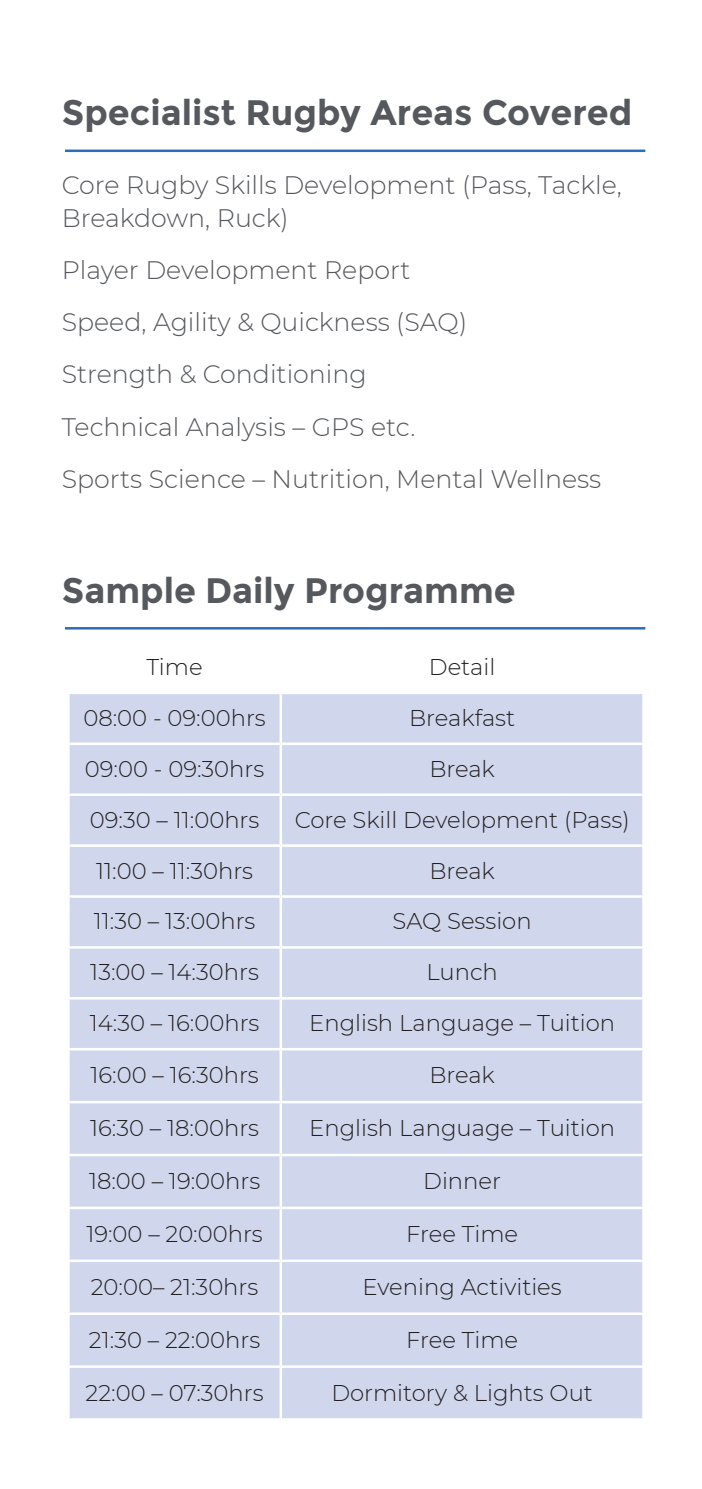
<style>
.page{position:relative;width:702px;height:1489px;background:#fff}
.page>*{position:absolute;margin:0;border:0;box-sizing:border-box;transform-origin:0 0}
.t1{font:700 35.25px "Montserrat";color:#55585c}
.t2{font:300 25.25px/52.2px "Montserrat";color:#55585c}
.t3{font:300 22.75px "Montserrat";color:#231f20}
</style>
<div class="page">
<hr style="left:65px;top:149px;width:580px;height:3px;background:#2c6fb8">
<div style="left:70px;top:694px;width:572px;height:724px;background:#d0d7ed"></div>
<hr style="left:279px;top:694px;width:3px;height:48px;background:#fff">
<hr style="left:67px;top:742px;width:214px;height:3px;background:#fff">
<hr style="left:281px;top:742px;width:363px;height:3px;background:#fff">
<hr style="left:279px;top:745px;width:3px;height:48px;background:#fff">
<hr style="left:67px;top:793px;width:214px;height:3px;background:#fff">
<hr style="left:281px;top:793px;width:363px;height:3px;background:#fff">
<hr style="left:279px;top:796px;width:3px;height:48px;background:#fff">
<hr style="left:67px;top:844px;width:214px;height:2px;background:#fff">
<hr style="left:281px;top:844px;width:363px;height:2px;background:#fff">
<hr style="left:279px;top:846px;width:3px;height:49px;background:#fff">
<hr style="left:67px;top:895px;width:214px;height:2px;background:#fff">
<hr style="left:281px;top:895px;width:363px;height:2px;background:#fff">
<hr style="left:279px;top:897px;width:3px;height:49px;background:#fff">
<hr style="left:67px;top:946px;width:214px;height:2px;background:#fff">
<hr style="left:281px;top:946px;width:363px;height:2px;background:#fff">
<hr style="left:279px;top:948px;width:3px;height:49px;background:#fff">
<hr style="left:67px;top:997px;width:214px;height:2px;background:#fff">
<hr style="left:281px;top:997px;width:363px;height:2px;background:#fff">
<hr style="left:279px;top:999px;width:3px;height:48px;background:#fff">
<hr style="left:67px;top:1047px;width:214px;height:3px;background:#fff">
<hr style="left:281px;top:1047px;width:363px;height:3px;background:#fff">
<hr style="left:279px;top:1050px;width:3px;height:50px;background:#fff">
<hr style="left:67px;top:1100px;width:214px;height:3px;background:#fff">
<hr style="left:281px;top:1100px;width:363px;height:3px;background:#fff">
<hr style="left:279px;top:1103px;width:3px;height:50px;background:#fff">
<hr style="left:67px;top:1153px;width:214px;height:3px;background:#fff">
<hr style="left:281px;top:1153px;width:363px;height:3px;background:#fff">
<hr style="left:279px;top:1156px;width:3px;height:50px;background:#fff">
<hr style="left:67px;top:1206px;width:214px;height:3px;background:#fff">
<hr style="left:281px;top:1206px;width:363px;height:3px;background:#fff">
<hr style="left:279px;top:1209px;width:3px;height:50px;background:#fff">
<hr style="left:67px;top:1259px;width:214px;height:2px;background:#fff">
<hr style="left:281px;top:1259px;width:363px;height:2px;background:#fff">
<hr style="left:279px;top:1261px;width:3px;height:51px;background:#fff">
<hr style="left:67px;top:1312px;width:214px;height:2px;background:#fff">
<hr style="left:281px;top:1312px;width:363px;height:2px;background:#fff">
<hr style="left:279px;top:1314px;width:3px;height:51px;background:#fff">
<hr style="left:67px;top:1365px;width:214px;height:2px;background:#fff">
<hr style="left:281px;top:1365px;width:363px;height:2px;background:#fff">
<hr style="left:279px;top:1367px;width:3px;height:51px;background:#fff">
<hr style="left:65px;top:627px;width:580px;height:2px;background:#2c6fb8">
<p class="t1" style="left:62px;top:92px;width:572px">Specialist Rugby Areas Covered</p>
<p class="t2" style="left:62px;top:168px;width:561px;line-height:32.8px">Core Rugby Skills Development (Pass, Tackle,<br>Breakdown, Ruck)</p>
<p class="t2" style="left:62px;top:243px;width:541px">Player Development Report<br>Speed, Agility &amp; Quickness (SAQ)<br>Strength &amp; Conditioning<br>Technical Analysis – GPS etc.<br>Sports Science – Nutrition, Mental Wellness</p>
<p class="t1" style="left:62px;top:569px;width:455px">Sample Daily Programme</p>
<p class="t3" style="left:146px;top:651px;width:58px">Time</p>
<p class="t3" style="left:429px;top:651px;width:68px">Detail</p>
<p class="t3" style="left:83px;top:702px;width:184px">08:00 - 09:00hrs</p>
<p class="t3" style="left:409px;top:702px;width:107px">Breakfast</p>
<p class="t3" style="left:85px;top:753px;width:181px">09:00 - 09:30hrs</p>
<p class="t3" style="left:429px;top:753px;width:67px">Break</p>
<p class="t3" style="left:90px;top:804px;width:171px">09:30 – 11:00hrs</p>
<p class="t3" style="left:295px;top:804px;width:336px">Core Skill Development (Pass)</p>
<p class="t3" style="left:96px;top:855px;width:158px">11:00 – 11:30hrs</p>
<p class="t3" style="left:429px;top:855px;width:67px">Break</p>
<p class="t3" style="left:94px;top:905px;width:163px">11:30 – 13:00hrs</p>
<p class="t3" style="left:392px;top:905px;width:141px">SAQ Session</p>
<p class="t3" style="left:90px;top:956px;width:170px">13:00 – 14:30hrs</p>
<p class="t3" style="left:426px;top:956px;width:73px">Lunch</p>
<p class="t3" style="left:90px;top:1007px;width:171px">14:30 – 16:00hrs</p>
<p class="t3" style="left:309px;top:1007px;width:307px">English Language – Tuition</p>
<p class="t3" style="left:90px;top:1059px;width:170px">16:00 – 16:30hrs</p>
<p class="t3" style="left:429px;top:1059px;width:67px">Break</p>
<p class="t3" style="left:90px;top:1112px;width:170px">16:30 – 18:00hrs</p>
<p class="t3" style="left:309px;top:1112px;width:307px">English Language – Tuition</p>
<p class="t3" style="left:89px;top:1165px;width:173px">18:00 – 19:00hrs</p>
<p class="t3" style="left:423px;top:1165px;width:79px">Dinner</p>
<p class="t3" style="left:86px;top:1218px;width:178px">19:00 – 20:00hrs</p>
<p class="t3" style="left:406px;top:1218px;width:113px">Free Time</p>
<p class="t3" style="left:91px;top:1271px;width:169px">20:00– 21:30hrs</p>
<p class="t3" style="left:362px;top:1271px;width:201px">Evening Activities</p>
<p class="t3" style="left:89px;top:1323px;width:173px">21:30 – 22:00hrs</p>
<p class="t3" style="left:406px;top:1323px;width:113px">Free Time</p>
<p class="t3" style="left:86px;top:1376px;width:179px">22:00 – 07:30hrs</p>
<p class="t3" style="left:331px;top:1376px;width:263px">Dormitory &amp; Lights Out</p>
</div>
